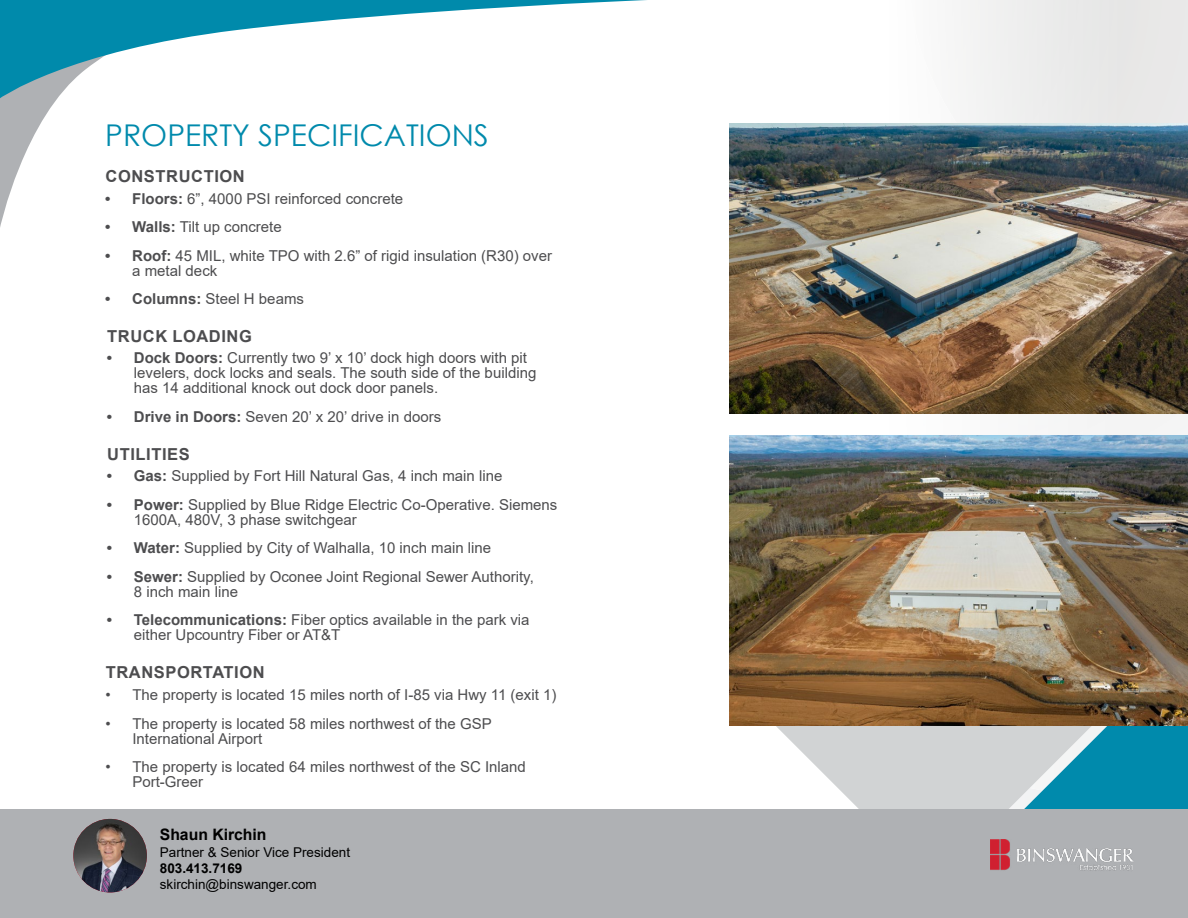
<style>
.page{position:relative;width:1188px;height:918px;background:#fff}
.page>*{position:absolute;margin:0;border:0;box-sizing:border-box;transform-origin:0 0}
.t1{font:30px "Century Gothic";color:#008aac}
.t2{font:700 16.5px "Arial";letter-spacing:.035em;color:#4d4d4f}
.t3{font:700 15.75px "Arial";color:#000}
.t4{font:15px/15px "Arial";color:#4d4d4f}
.t5{font:13.5px "Arial";color:#000}
.t6{font:700 13.5px "Arial";color:#000}
.s1{font-weight:700}
</style>
<div class="page">
<div style="left:866px;top:0;width:294px;height:864px;background:linear-gradient(to right,#fff,#e5e5e5)"></div>
<svg style="left:774px;top:725px;width:202px;height:85px;fill:#d1d3d4"></svg>
<svg style="left:976px;top:725px;width:212px;height:85px;background:#5daabd"></svg>
<img style="left:729px;top:123px;width:459px;height:290px">
<img style="left:729px;top:435px;width:459px;height:290px">
<div style="left:0;top:810px;width:1188px;height:108px;background:#afb1b4"></div>
<img style="left:73px;top:819px;width:74px;height:73px;border-radius:37px">
<img style="left:990px;top:839px;width:144px;height:32px">
<svg style="left:0;top:98px;width:58px;height:129px"></svg>
<svg style="left:0;top:0;width:647px;height:98px"></svg>
<h1 class="t1" style="left:105px;top:114px;width:385px">PROPERTY SPECIFICATIONS</h1>
<p class="t2" style="left:106px;top:165px;width:141px">CONSTRUCTION</p>
<p class="t4" style="left:105px;top:191px;width:299px"><span class="s1">• Floors:</span> 6”, 4000 PSI reinforced concrete</p>
<p class="t4" style="left:105px;top:219px;width:178px"><span class="s1">• Walls:</span> Tilt up concrete</p>
<p class="t4" style="left:132px;top:248px;width:421px;text-indent:-27px"><span class="s1">• Roof:</span> 45 MIL, white TPO with 2.6” of rigid insulation (R30) over a metal deck</p>
<p class="t4" style="left:105px;top:291px;width:200px"><span class="s1">• Columns:</span> Steel H beams</p>
<p class="t2" style="left:107px;top:324px;width:146px">TRUCK LOADING</p>
<p class="t4" style="left:134px;top:351px;width:404px;text-indent:-27px"><span class="s1">• Dock Doors:</span> Currently two 9’ x 10’ dock high doors with pit levelers, dock locks and seals. The south side of the building has 14 additional knock out dock door panels.</p>
<p class="t4" style="left:107px;top:409px;width:336px"><span class="s1">• Drive in Doors:</span> Seven 20’ x 20’ drive in doors</p>
<p class="t2" style="left:107px;top:442px;width:84px">UTILITIES</p>
<p class="t4" style="left:107px;top:469px;width:397px"><span class="s1">• Gas:</span> Supplied by Fort Hill Natural Gas, 4 inch main line</p>
<p class="t4" style="left:134px;top:497px;width:425px;text-indent:-27px"><span class="s1">• Power:</span> Supplied by Blue Ridge Electric Co-Operative. Siemens<br>1600A, 480V, 3 phase switchgear</p>
<p class="t4" style="left:107px;top:541px;width:386px"><span class="s1">• Water:</span> Supplied by City of Walhalla, 10 inch main line</p>
<p class="t4" style="left:134px;top:569px;width:401px;text-indent:-27px"><span class="s1">• Sewer:</span> Supplied by Oconee Joint Regional Sewer Authority,<br>8 inch main line</p>
<p class="t4" style="left:134px;top:613px;width:397px;text-indent:-27px"><span class="s1">• Telecommunications:</span> Fiber optics available in the park via either Upcountry Fiber or AT&amp;T</p>
<p class="t2" style="left:106px;top:661px;width:161px">TRANSPORTATION</p>
<p class="t4" style="left:105px;top:687px;width:453px">• The property is located 15 miles north of I-85 via Hwy 11 (exit 1)</p>
<p class="t4" style="left:132px;top:716px;width:361px;text-indent:-27px">• The property is located 58 miles northwest of the GSP<br>International Airport</p>
<p class="t4" style="left:132px;top:759px;width:395px;text-indent:-27px">• The property is located 64 miles northwest of the SC Inland<br>Port-Greer</p>
<p class="t3" style="left:160px;top:824px;width:108px">Shaun Kirchin</p>
<p class="t5" style="left:160px;top:843px;width:192px">Partner &amp; Senior Vice President</p>
<p class="t6" style="left:160px;top:859px;width:84px">803.413.7169</p>
<p class="t5" style="left:160px;top:875px;width:159px">skirchin@binswanger.com</p>
</div>
